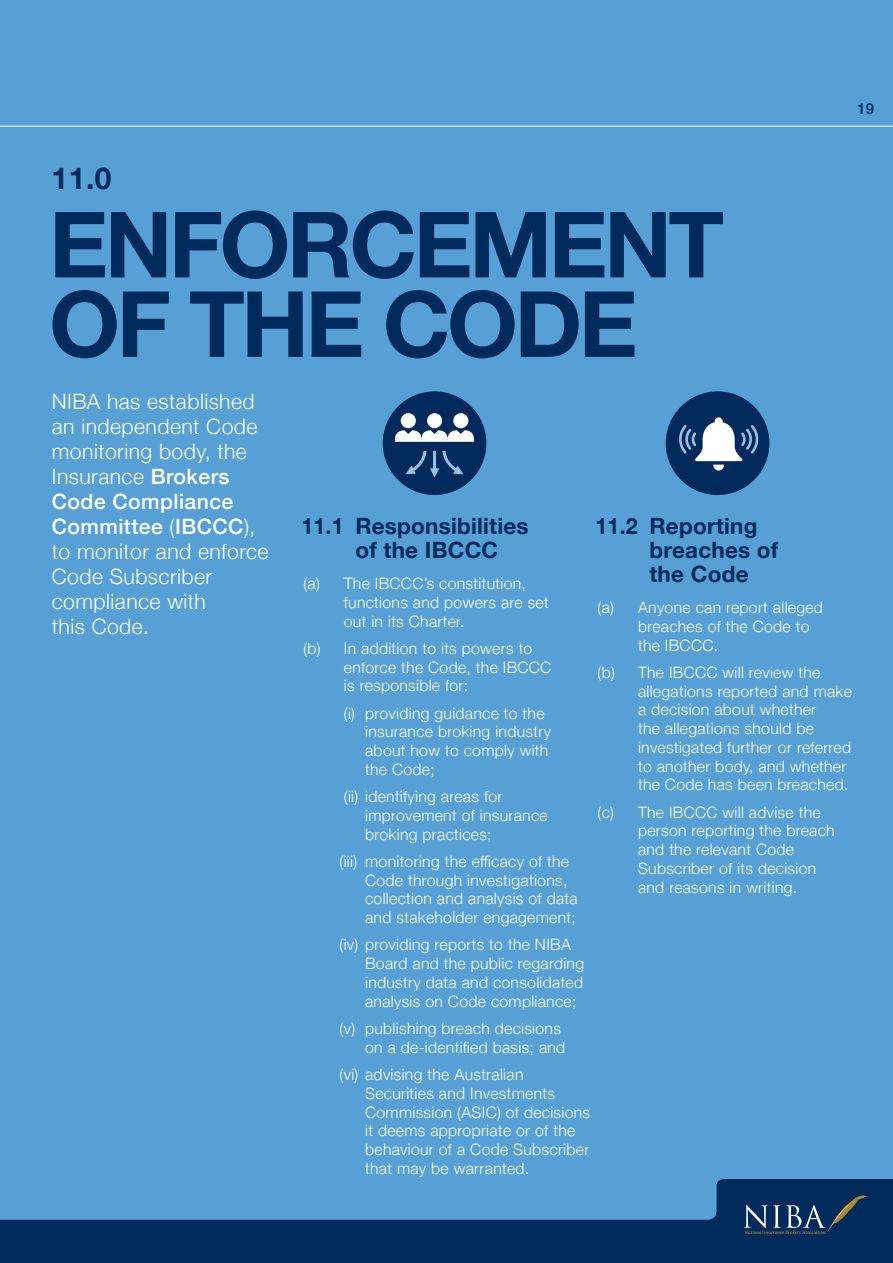
<style>
.page{position:relative;width:893px;height:1263px;background:#fff}
.page>*{position:absolute;margin:0;border:0;box-sizing:border-box;transform-origin:0 0}
.HEADER_largest{font:700 91.5px/79.5px "Helvetica Neue";letter-spacing:-.04em;color:#00295c}
.No__large{font:700 30px "Helvetica Neue";color:#00295c}
.SUBHEAD_bold{font:700 22.5px/24px "Helvetica Neue";letter-spacing:.01em;color:#00295c;scale:.95 1}
.INTRO{font:300 21.15px/25px "Helvetica Neue";letter-spacing:.02em;color:#fff}
.BODY_light_double_indent{font:300 15.75px/18.8px "Helvetica Neue";letter-spacing:.02em;color:#fff}
.BODY_light_indented{font:300 15.75px/18.8px "Helvetica Neue";letter-spacing:.02em;color:#fff}
.t1{font:500 15px "Helvetica Neue";color:#00295c}
.s1{font-weight:500}
</style>
<div class="page">
<div style="left:0;top:0;width:893px;height:1232px;background:#56a0d5"></div>
<div style="left:666px;top:391px;width:103px;height:104px;background:#00295c;border-radius:50%"></div>
<svg style="left:679px;top:417px;width:80px;height:54px"></svg>
<div style="left:383px;top:391px;width:103px;height:104px;background:#00295c;border-radius:50%"></div>
<div style="left:401px;top:413px;width:15px;height:15px;background:#fff;border-radius:50%"></div>
<div style="left:427px;top:413px;width:15px;height:15px;background:#fff;border-radius:50%"></div>
<div style="left:453px;top:413px;width:15px;height:15px;background:#fff;border-radius:50%"></div>
<svg style="left:395px;top:430px;width:79px;height:12px"></svg>
<svg style="left:405px;top:451px;width:58px;height:27px"></svg>
<svg style="left:0;top:125px;width:893px;height:2px;background:#b5cce3"></svg>
<svg style="left:0;top:1179px;width:893px;height:84px;fill:#002b5c"></svg>
<svg style="left:744px;top:1192px;width:125px;height:42px;background:#1e4167"></svg>
<p class="No__large" style="left:51px;top:154px;width:62px">11.0</p>
<p class="HEADER_largest" style="left:49px;top:207px;width:677px">ENFORCEMENT<br>OF THE CODE</p>
<p class="t1" style="left:857px;top:97px;width:18px">19</p>
<p class="INTRO" style="left:52px;top:387px;width:218px">NIBA has established an independent Code monitoring body, the<br>Insurance <span class="s1">Brokers<br>Code Compliance<br>Committee</span> (<span class="s1">IBCCC</span>), to monitor and enforce<br>Code Subscriber compliance with<br>this Code.</p>
<p class="SUBHEAD_bold" style="left:355px;top:514px;width:184px;text-indent:-54px">11.1 Responsibilities of the IBCCC</p>
<p class="BODY_light_indented" style="left:344px;top:573px;width:206px;text-indent:-40px">(a) The IBCCC’s constitution, functions and powers are set out in its Charter.</p>
<p class="BODY_light_indented" style="left:344px;top:638px;width:209px;text-indent:-40px">(b) In addition to its powers to enforce the Code, the IBCCC is responsible for:</p>
<p class="BODY_light_double_indent" style="left:365px;top:702px;width:187px;text-indent:-21px">(i) providing guidance to the insurance broking industry about how to comply with the Code;</p>
<p class="BODY_light_double_indent" style="left:365px;top:786px;width:184px;text-indent:-21px">(ii) identifying areas for improvement of insurance broking practices;</p>
<p class="BODY_light_double_indent" style="left:365px;top:851px;width:214px;text-indent:-26px">(iii) monitoring the efficacy of the<br>Code through investigations, collection and analysis of data and stakeholder engagement;</p>
<p class="BODY_light_double_indent" style="left:365px;top:934px;width:220px;text-indent:-26px">(iv) providing reports to the NIBA<br>Board and the public regarding industry data and consolidated analysis on Code compliance;</p>
<p class="BODY_light_double_indent" style="left:340px;top:1018px;width:227px;text-align:right">(v) publishing breach decisions on a de-identified basis; and</p>
<p class="BODY_light_double_indent" style="left:365px;top:1064px;width:226px;text-indent:-26px">(vi) advising the Australian<br>Securities and Investments<br>Commission (ASIC) of decisions it deems appropriate or of the behaviour of a Code Subscriber that may be warranted.</p>
<p class="SUBHEAD_bold" style="left:649px;top:514px;width:137px;text-indent:-54px">11.2 Reporting breaches of the Code</p>
<p class="BODY_light_indented" style="left:638px;top:597px;width:186px;text-indent:-40px">(a) Anyone can report alleged breaches of the Code to the IBCCC.</p>
<p class="BODY_light_indented" style="left:638px;top:662px;width:215px;text-indent:-40px">(b) The IBCCC will review the allegations reported and make a decision about whether<br>the allegations should be investigated further or referred to another body, and whether the Code has been breached.</p>
<p class="BODY_light_indented" style="left:638px;top:801px;width:198px;text-indent:-40px">(c) The IBCCC will advise the person reporting the breach and the relevant Code<br>Subscriber of its decision and reasons in writing.</p>
</div>
